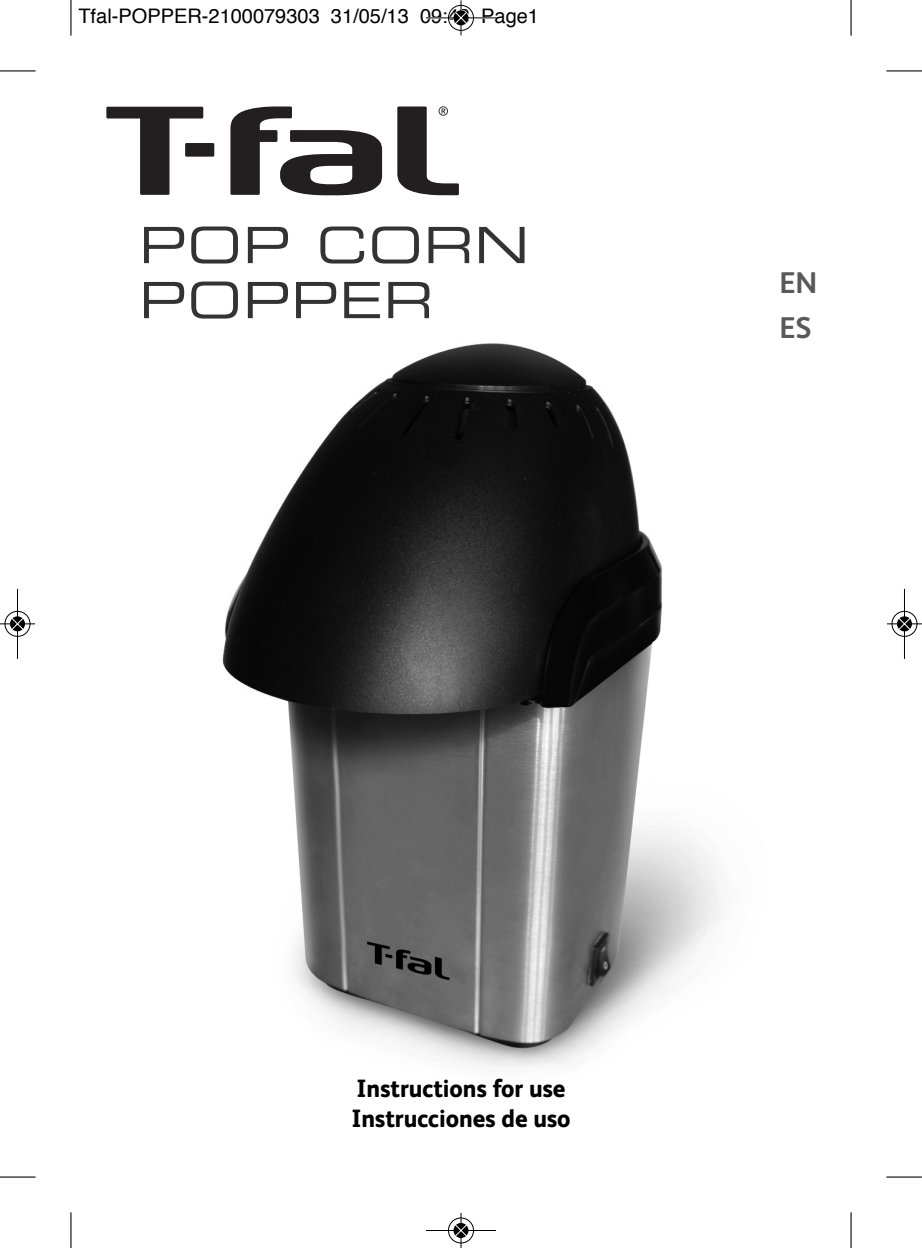
<style>
.page{position:relative;width:922px;height:1248px;background:#fff}
.page>*{position:absolute;margin:0;border:0;box-sizing:border-box;transform-origin:0 0}
.t1{font:50px/55px "Eurostile Extended Two";letter-spacing:.025em;color:#333}
.t2{font:700 30px/45px "FS Albert";color:#595959}
.t3{font:800 25px/30px "FS Albert";color:#000;scale:.95 1}
.t4{font:20px "Helvetica";color:#000}
</style>
<div class="page">
<img style="left:222px;top:343px;width:502px;height:725px">
<svg style="left:106px;top:107px;width:97px;height:88px"></svg>
<div style="left:185px;top:143px;width:29px;height:14px;background:#231f20"></div>
<svg style="left:397px;top:106px;width:62px;height:89px"></svg>
<svg style="left:230px;top:106px;width:152px;height:89px"></svg>
<hr style="left:70px;top:0;width:1px;height:35px;background:#000">
<hr style="left:0;top:70px;width:35px;height:1px;background:#000">
<hr style="left:850px;top:0;width:1px;height:35px;background:#000">
<hr style="left:886px;top:70px;width:35px;height:1px;background:#000">
<hr style="left:70px;top:1212px;width:1px;height:35px;background:#000">
<hr style="left:0;top:1176px;width:35px;height:1px;background:#000">
<hr style="left:850px;top:1212px;width:1px;height:35px;background:#000">
<hr style="left:886px;top:1176px;width:35px;height:1px;background:#000">
<div style="left:447px;top:5px;width:27px;height:26px;border:2px solid #fff;border-radius:50%"></div>
<svg style="left:453px;top:10px;width:16px;height:16px"></svg>
<hr style="left:426px;top:17px;width:70px;height:1px;background:#000">
<hr style="left:460px;top:0;width:1px;height:35px;background:#000">
<div style="left:448px;top:5px;width:25px;height:26px;border:1px solid #000;border-radius:50%"></div>
<svg style="left:453px;top:10px;width:15px;height:15px"></svg>
<svg style="left:454px;top:12px;width:13px;height:12px"></svg>
<div style="left:447px;top:1216px;width:27px;height:27px;border:2px solid #fff;border-radius:50%"></div>
<svg style="left:453px;top:1222px;width:16px;height:16px"></svg>
<hr style="left:426px;top:1229px;width:70px;height:1px;background:#000">
<hr style="left:460px;top:1212px;width:1px;height:35px;background:#000">
<div style="left:448px;top:1217px;width:25px;height:26px;border:1px solid #000;border-radius:50%"></div>
<svg style="left:453px;top:1222px;width:15px;height:15px"></svg>
<svg style="left:454px;top:1223px;width:13px;height:13px"></svg>
<div style="left:4px;top:610px;width:27px;height:27px;border:2px solid #fff;border-radius:50%"></div>
<hr style="left:17px;top:588px;width:1px;height:70px;background:#000">
<hr style="left:0;top:623px;width:35px;height:1px;background:#000">
<div style="left:5px;top:611px;width:25px;height:25px;border:1px solid #000;border-radius:50%"></div>
<svg style="left:10px;top:616px;width:15px;height:15px"></svg>
<svg style="left:11px;top:617px;width:13px;height:13px"></svg>
<div style="left:890px;top:610px;width:27px;height:27px;border:2px solid #fff;border-radius:50%"></div>
<svg style="left:896px;top:615px;width:16px;height:16px"></svg>
<hr style="left:903px;top:588px;width:1px;height:70px;background:#000">
<hr style="left:886px;top:623px;width:35px;height:1px;background:#000">
<div style="left:891px;top:611px;width:26px;height:25px;border:1px solid #000;border-radius:50%"></div>
<svg style="left:896px;top:616px;width:15px;height:15px"></svg>
<svg style="left:897px;top:617px;width:13px;height:13px"></svg>
<p class="t4" style="left:78px;top:7px;width:462px">Tfal-POPPER-2100079303 31/05/13 09:48 Page1</p>
<h1 class="t1" style="left:139px;top:222px;width:391px">POP CORN<br>POPPER</h1>
<h2 class="t2" style="left:779px;top:263px;width:39px">EN<br>ES</h2>
<p class="t3" style="left:351px;top:1075px;width:232px">Instructions for use<br>Instrucciones de uso</p>
</div>
